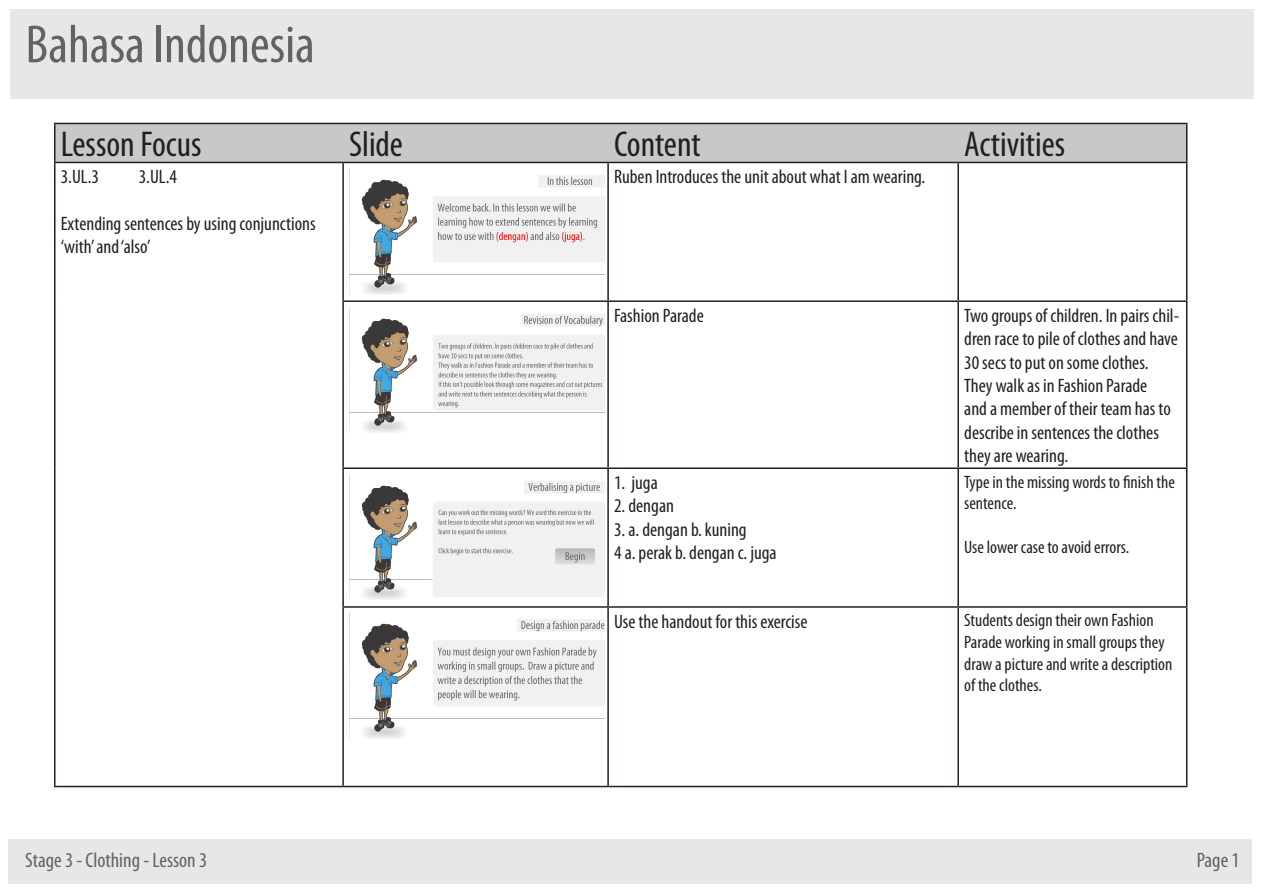
<style>
.page{position:relative;width:1263px;height:893px;background:#fff}
.page>*{position:absolute;margin:0;border:0;box-sizing:border-box;transform-origin:0 0}
.t1{font:condensed 54px "Myriad Pro";color:#636366}
.t2{font:condensed 36px "Myriad Pro";color:#231f20}
.t3{font:condensed 21px "Myriad Pro";color:#636366}
.t4{font:condensed 19.5px/23.4px "Myriad Pro";color:#231f20}
.t5{font:condensed 18px/21.6px "Myriad Pro";color:#231f20}
</style>
<div class="page">
<div style="left:10px;top:9px;width:1243px;height:90px;background:#e6e7e9"></div>
<div style="left:9px;top:839px;width:1243px;height:45px;background:#e6e7e9"></div>
<div style="left:56px;top:124px;width:1130px;height:38px;background:#c7c8ca"></div>
<hr style="left:54px;top:163px;width:2px;height:138px;background:#231f20">
<hr style="left:342px;top:163px;width:2px;height:137px;background:#231f20">
<hr style="left:607px;top:163px;width:2px;height:137px;background:#231f20">
<hr style="left:957px;top:163px;width:2px;height:137px;background:#231f20">
<hr style="left:1186px;top:163px;width:1px;height:137px;background:#231f20">
<hr style="left:54px;top:301px;width:2px;height:167px;background:#231f20">
<hr style="left:342px;top:300px;width:266px;height:2px;background:#231f20">
<hr style="left:342px;top:302px;width:2px;height:165px;background:#231f20">
<hr style="left:608px;top:300px;width:350px;height:2px;background:#231f20">
<hr style="left:607px;top:302px;width:2px;height:165px;background:#231f20">
<hr style="left:958px;top:300px;width:229px;height:2px;background:#231f20">
<hr style="left:957px;top:302px;width:2px;height:165px;background:#231f20">
<hr style="left:1186px;top:302px;width:1px;height:165px;background:#231f20">
<hr style="left:54px;top:468px;width:2px;height:139px;background:#231f20">
<hr style="left:342px;top:467px;width:266px;height:2px;background:#231f20">
<hr style="left:342px;top:469px;width:2px;height:137px;background:#231f20">
<hr style="left:608px;top:467px;width:350px;height:2px;background:#231f20">
<hr style="left:607px;top:469px;width:2px;height:137px;background:#231f20">
<hr style="left:958px;top:467px;width:229px;height:2px;background:#231f20">
<hr style="left:957px;top:469px;width:2px;height:137px;background:#231f20">
<hr style="left:1186px;top:469px;width:1px;height:137px;background:#231f20">
<hr style="left:54px;top:607px;width:2px;height:179px;background:#231f20">
<hr style="left:342px;top:606px;width:266px;height:2px;background:#231f20">
<hr style="left:342px;top:608px;width:2px;height:178px;background:#231f20">
<hr style="left:608px;top:606px;width:350px;height:2px;background:#231f20">
<hr style="left:607px;top:608px;width:2px;height:178px;background:#231f20">
<hr style="left:958px;top:606px;width:229px;height:2px;background:#231f20">
<hr style="left:957px;top:608px;width:2px;height:178px;background:#231f20">
<hr style="left:1186px;top:608px;width:1px;height:178px;background:#231f20">
<hr style="left:54px;top:786px;width:289px;height:1px;background:#231f20">
<hr style="left:343px;top:786px;width:265px;height:1px;background:#231f20">
<hr style="left:608px;top:786px;width:350px;height:1px;background:#231f20">
<hr style="left:958px;top:786px;width:229px;height:1px;background:#231f20">
<hr style="left:54px;top:123px;width:289px;height:1px;background:#231f20">
<hr style="left:54px;top:124px;width:2px;height:38px;background:#231f20">
<hr style="left:343px;top:123px;width:265px;height:1px;background:#231f20">
<hr style="left:608px;top:123px;width:350px;height:1px;background:#231f20">
<hr style="left:958px;top:123px;width:229px;height:1px;background:#231f20">
<hr style="left:1186px;top:124px;width:1px;height:38px;background:#231f20">
<hr style="left:54px;top:162px;width:289px;height:1px;background:#231f20">
<hr style="left:343px;top:162px;width:265px;height:1px;background:#231f20">
<hr style="left:608px;top:162px;width:350px;height:1px;background:#231f20">
<hr style="left:958px;top:162px;width:229px;height:1px;background:#231f20">
<img style="left:349px;top:168px;width:255px;height:126px">
<img style="left:349px;top:307px;width:255px;height:126px">
<img style="left:349px;top:474px;width:255px;height:126px">
<img style="left:349px;top:613px;width:255px;height:125px">
<p class="t1" style="left:26px;top:12px;width:291px">Bahasa Indonesia</p>
<p class="t2" style="left:61px;top:123px;width:142px">Lesson Focus</p>
<p class="t2" style="left:349px;top:123px;width:55px">Slide</p>
<p class="t2" style="left:614px;top:123px;width:88px">Content</p>
<p class="t2" style="left:964px;top:123px;width:102px">Activities</p>
<p class="t4" style="left:61px;top:165px;width:40px">3.UL.3</p>
<p class="t4" style="left:139px;top:165px;width:40px">3.UL.4</p>
<p class="t4" style="left:61px;top:212px;width:256px">Extending sentences by using conjunctions ‘with’ and ‘also’</p>
<p class="t4" style="left:614px;top:165px;width:313px">Ruben Introduces the unit about what I am wearing.</p>
<p class="t4" style="left:614px;top:303px;width:91px">Fashion Parade</p>
<p class="t4" style="left:964px;top:303px;width:216px;text-align:justify">Two groups of children. In pairs chil&shy;dren race to pile of clothes and have 30 secs to put on some clothes.</p>
<p class="t4" style="left:964px;top:374px;width:208px">They walk as in Fashion Parade and a member of their team has to describe in sentences the clothes they are wearing.</p>
<p class="t4" style="left:614px;top:470px;width:45px">1. juga</p>
<p class="t4" style="left:614px;top:494px;width:61px">2. dengan</p>
<p class="t4" style="left:614px;top:517px;width:134px">3. a. dengan b. kuning</p>
<p class="t4" style="left:614px;top:541px;width:164px">4 a. perak b. dengan c. juga</p>
<p class="t5" style="left:964px;top:471px;width:212px">Type in the missing words to finish the sentence.</p>
<p class="t5" style="left:964px;top:536px;width:167px">Use lower case to avoid errors.</p>
<p class="t4" style="left:614px;top:609px;width:195px">Use the handout for this exercise</p>
<p class="t5" style="left:964px;top:609px;width:210px">Students design their own Fashion<br>Parade working in small groups they draw a picture and write a description of the clothes.</p>
<p class="t3" style="left:25px;top:847px;width:183px">Stage 3 - Clothing - Lesson 3</p>
<p class="t3" style="left:1197px;top:847px;width:44px">Page 1</p>
</div>
